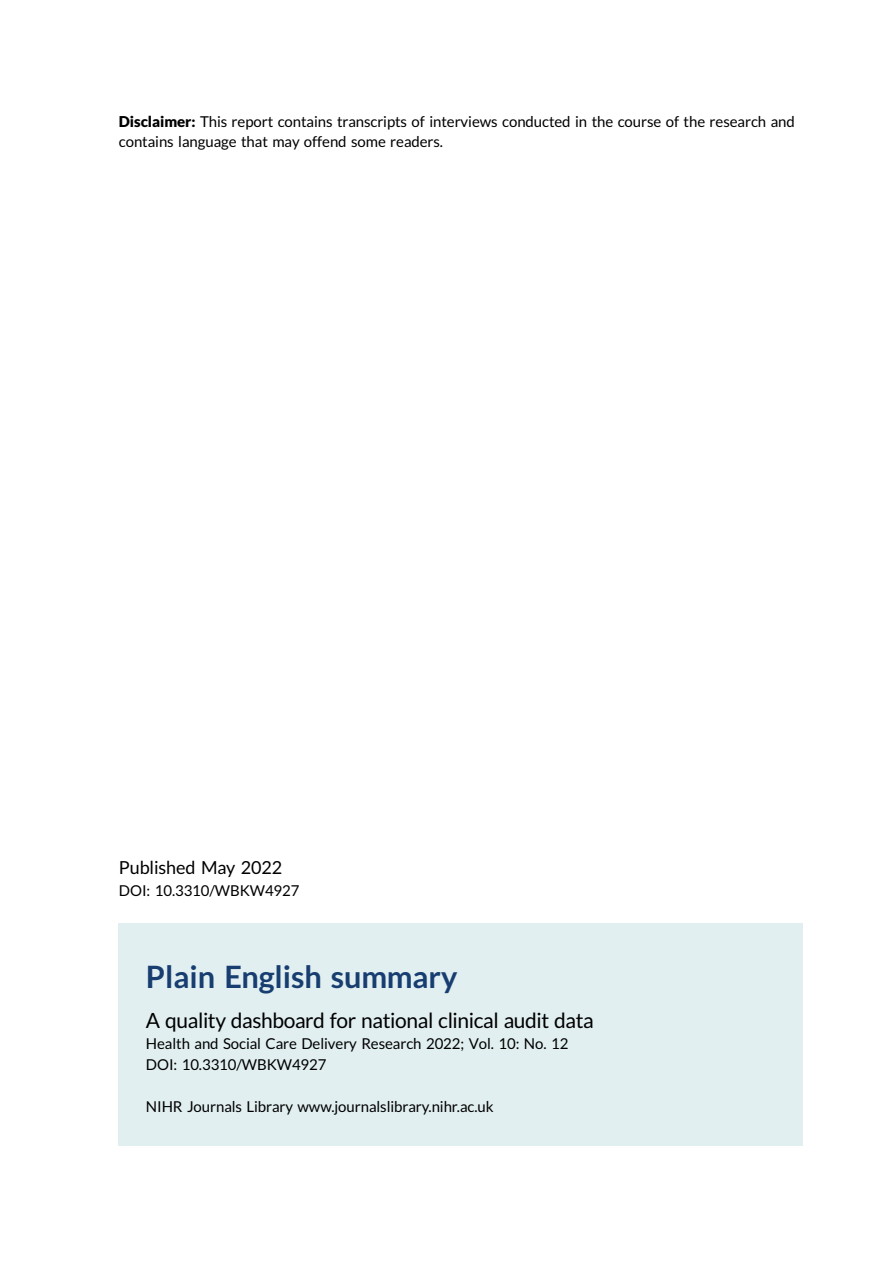
<style>
.page{position:relative;width:893px;height:1263px;background:#fff}
.page>*{position:absolute;margin:0;border:0;box-sizing:border-box;transform-origin:0 0}
.t1{font:30.75px "Adv TT6071803 a.B";color:#183e71}
.t2{font:21px "Adv T Ta 9 c 1 b 374";letter-spacing:-.015em;color:#000}
.t3{font:18px "Adv T Ta 9 c 1 b 374";color:#000}
.t4{font:15px/19.5px "Adv T Ta 9 c 1 b 374";color:#000}
.s1{font-family:"Adv T Tfac 587 ca.B"}
</style>
<div class="page">
<div style="left:119px;top:923px;width:684px;height:223px;background:#e1eff0"></div>
<p class="t4" style="left:119px;top:114px;width:677px"><span class="s1">Disclaimer:</span> This report contains transcripts of interviews conducted in the course of the research and contains language that may offend some readers.</p>
<p class="t3" style="left:119px;top:860px;width:165px">Published May 2022</p>
<p class="t4" style="left:119px;top:882px;width:182px">DOI: 10.3310/WBKW4927</p>
<h1 class="t1" style="left:146px;top:965px;width:313px">Plain English summary</h1>
<h2 class="t2" style="left:146px;top:1013px;width:449px">A quality dashboard for national clinical audit data</h2>
<p class="t4" style="left:146px;top:1034px;width:424px;line-height:21px">Health and Social Care Delivery Research 2022; Vol. 10: No. 12<br>DOI: 10.3310/WBKW4927</p>
<p class="t4" style="left:146px;top:1098px;width:349px">NIHR Journals Library www.journalslibrary.nihr.ac.uk</p>
</div>
